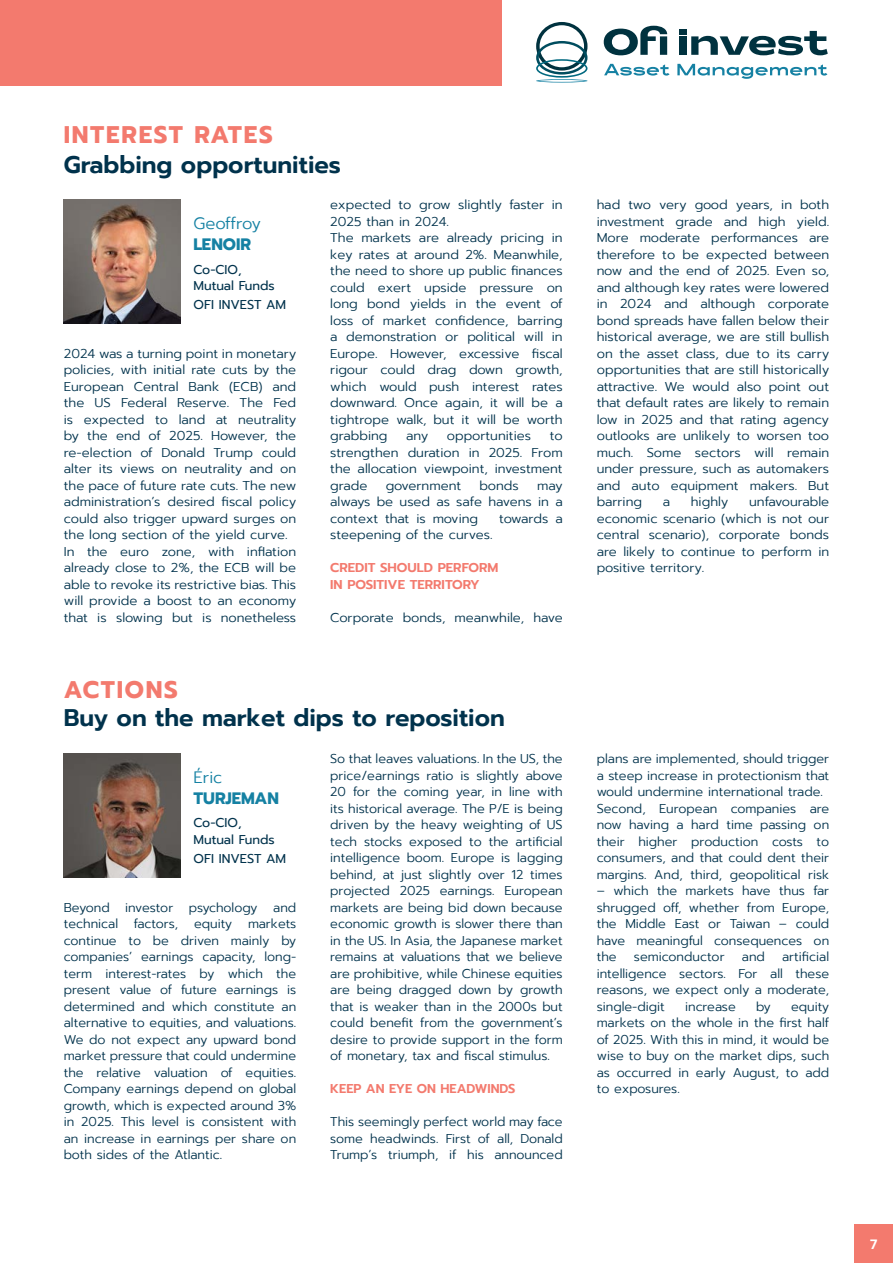
<style>
.page{position:relative;width:893px;height:1263px;background:#fff}
.page>*{position:absolute;margin:0;border:0;box-sizing:border-box;transform-origin:0 0}
.t1{font:600 24px "Prompt";color:#00324c}
.t2{font:700 24px "Prompt";letter-spacing:.07em;color:#f37a6e}
.NOM{font:300 16.5px/21px "Prompt";letter-spacing:-.015em;color:#1581a3}
.NOM-2{font:700 16.5px/21px "Prompt";color:#1581a3}
.t3{font:600 13.5px "Prompt";color:#fff}
.TEXTE_COURANT{font:300 12.75px/16.5px "Prompt";color:#00324c;text-align:justify}
.FONCTION{font:12.75px/16.5px "Prompt";color:#00324c}
.TEXTE_COURANT-2{font:600 12.75px/16.5px "Prompt";color:#f37a6e}
.s1{font-weight:700}
.s2{font-weight:300}
</style>
<div class="page">
<div style="left:855px;top:1225px;width:38px;height:38px;background:#f37a6e"></div>
<div style="left:0;top:0;width:502px;height:85px;background:#f37a6e"></div>
<svg style="left:536px;top:22px;width:51px;height:56px"></svg>
<svg style="left:536px;top:79px;width:51px;height:4px"></svg>
<hr style="left:538px;top:80px;width:47px;height:2px;background:#1581a3;border-radius:50%">
<svg style="left:604px;top:64px;width:65px;height:12px"></svg>
<svg style="left:677px;top:64px;width:150px;height:15px"></svg>
<svg style="left:604px;top:26px;width:63px;height:29px"></svg>
<svg style="left:679px;top:29px;width:149px;height:26px"></svg>
<img style="left:64px;top:200px;width:116px;height:124px">
<img style="left:64px;top:754px;width:116px;height:124px">
<p class="t2" style="left:64px;top:117px;width:210px">INTEREST RATES</p>
<p class="t1" style="left:64px;top:147px;width:279px">Grabbing opportunities</p>
<p class="NOM" style="left:193px;top:213px;width:69px">Geoffroy<br><span class="s1">LENOIR</span></p>
<p class="FONCTION" style="left:193px;top:261px;width:83px">Co-CIO,<br>Mutual Funds</p>
<p class="FONCTION" style="left:193px;top:296px;width:94px">OFI INVEST AM</p>
<p class="TEXTE_COURANT" style="left:64px;top:345px;width:234px">2024 was a turning point in monetary policies, with initial rate cuts by the European Central Bank (ECB) and the US Federal Reserve. The Fed is expected to land at neutrality by the end of 2025. However, the re-election of Donald Trump could alter its views on neutrality and on the pace of future rate cuts. The new administration’s desired fiscal policy could also trigger upward surges on the long section of the yield curve.</p>
<p class="TEXTE_COURANT" style="left:64px;top:543px;width:234px">In the euro zone, with inflation already close to 2%, the ECB will be able to revoke its restrictive bias. This will provide a boost to an economy that is slowing but is nonetheless</p>
<p class="t2" style="left:64px;top:671px;width:116px">ACTIONS</p>
<p class="TEXTE_COURANT" style="left:330px;top:197px;width:234px">expected to grow slightly faster in<br>2025 than in 2024.</p>
<p class="TEXTE_COURANT" style="left:330px;top:230px;width:234px">The markets are already pricing in key rates at around 2%. Meanwhile, the need to shore up public finances could exert upside pressure on long bond yields in the event of loss of market confidence, barring a demonstration or political will in Europe. However, excessive fiscal rigour could drag down growth, which would push interest rates downward. Once again, it will be a tightrope walk, but it will be worth grabbing</p>
<p class="TEXTE_COURANT" style="left:406px;top:428px;width:24px">any</p>
<p class="TEXTE_COURANT" style="left:447px;top:428px;width:86px">opportunities</p>
<p class="TEXTE_COURANT" style="left:330px;top:428px;width:234px;text-indent:219px">to strengthen duration in 2025. From the allocation viewpoint, investment grade</p>
<p class="TEXTE_COURANT" style="left:386px;top:477px;width:77px">government</p>
<p class="TEXTE_COURANT" style="left:480px;top:477px;width:41px">bonds</p>
<p class="TEXTE_COURANT" style="left:330px;top:477px;width:234px;text-indent:207px">may always be used as safe havens in a context that is moving</p>
<p class="TEXTE_COURANT" style="left:499px;top:510px;width:65px">towards a</p>
<p class="TEXTE_COURANT" style="left:330px;top:527px;width:164px">steepening of the curves.</p>
<p class="TEXTE_COURANT-2" style="left:330px;top:560px;width:170px">CREDIT SHOULD PERFORM<br>IN POSITIVE TERRITORY</p>
<p class="TEXTE_COURANT" style="left:330px;top:609px;width:234px">Corporate bonds, meanwhile, have</p>
<p class="t1" style="left:64px;top:700px;width:443px">Buy on the market dips to reposition</p>
<p class="NOM-2" style="left:193px;top:767px;width:87px"><span class="s2">Éric<br></span>TURJEMAN</p>
<p class="FONCTION" style="left:193px;top:815px;width:83px">Co-CIO,<br>Mutual Funds</p>
<p class="FONCTION" style="left:193px;top:850px;width:94px">OFI INVEST AM</p>
<p class="TEXTE_COURANT" style="left:64px;top:899px;width:234px">Beyond investor psychology and technical factors, equity markets continue to be driven mainly by companies’ earnings capacity, long&shy;term interest-rates by which the present value of future earnings is determined and which constitute an alternative to equities, and valuations.</p>
<p class="TEXTE_COURANT" style="left:64px;top:1031px;width:234px">We do not expect any upward bond market pressure that could undermine the relative valuation of equities.<br>Company earnings depend on global growth, which is expected around 3% in 2025. This level is consistent with an increase in earnings per share on both sides of the Atlantic.</p>
<p class="TEXTE_COURANT" style="left:330px;top:751px;width:234px">So that leaves valuations. In the US, the price/earnings ratio is slightly above 20 for the coming year, in line with its historical average. The P/E is being driven by the heavy weighting of US tech stocks exposed to the artificial intelligence boom. Europe is lagging behind, at just slightly over 12 times projected 2025 earnings. European markets are being bid down because economic growth is slower there than in the US. In Asia, the Japanese market remains at valuations that we believe are prohibitive, while Chinese equities are being dragged down by growth that is weaker than in the 2000s but could benefit from the government’s desire to provide support in the form of monetary, tax and fiscal stimulus.</p>
<p class="TEXTE_COURANT-2" style="left:330px;top:1081px;width:186px">KEEP AN EYE ON HEADWINDS</p>
<p class="TEXTE_COURANT" style="left:330px;top:1114px;width:234px">This seemingly perfect world may face some headwinds. First of all, Donald Trump’s triumph, if his announced</p>
<p class="TEXTE_COURANT" style="left:597px;top:197px;width:234px">had two very good years, in both investment grade and high yield.<br>More moderate performances are therefore to be expected between now and the end of 2025. Even so, and although key rates were lowered in 2024 and although corporate bond spreads have fallen below their historical average, we are still bullish on the asset class, due to its carry opportunities that are still historically attractive. We would also point out that default rates are likely to remain low in 2025 and that rating agency outlooks are unlikely to worsen too much. Some sectors will remain under pressure, such as automakers and auto equipment makers. But barring</p>
<p class="TEXTE_COURANT" style="left:597px;top:494px;width:234px;text-indent:152px">unfavourable economic scenario (which is not our central scenario), corporate bonds are likely to continue to perform in positive territory.</p>
<p class="TEXTE_COURANT" style="left:663px;top:494px;width:9px">a</p>
<p class="TEXTE_COURANT" style="left:691px;top:494px;width:39px">highly</p>
<p class="TEXTE_COURANT" style="left:597px;top:751px;width:234px">plans are implemented, should trigger a steep increase in protectionism that would undermine international trade.</p>
<p class="TEXTE_COURANT" style="left:597px;top:800px;width:234px">Second, European companies are now having a hard time passing on their higher production costs to consumers, and that could dent their margins. And, third, geopolitical risk</p>
<p class="TEXTE_COURANT" style="left:597px;top:883px;width:234px">– which the markets have thus far shrugged off, whether from Europe, the Middle East or Taiwan – could have meaningful consequences on the</p>
<p class="TEXTE_COURANT" style="left:597px;top:949px;width:234px;text-indent:185px">artificial intelligence sectors. For all these reasons, we expect only a moderate, single-digit</p>
<p class="TEXTE_COURANT" style="left:634px;top:949px;width:92px">semiconductor</p>
<p class="TEXTE_COURANT" style="left:742px;top:949px;width:25px">and</p>
<p class="TEXTE_COURANT" style="left:685px;top:998px;width:52px">increase</p>
<p class="TEXTE_COURANT" style="left:756px;top:998px;width:16px">by</p>
<p class="TEXTE_COURANT" style="left:597px;top:998px;width:234px;text-indent:194px">equity markets on the whole in the first half of 2025. With this in mind, it would be wise to buy on the market dips, such as occurred in early August, to add to exposures.</p>
<p class="t3" style="left:870px;top:1234px;width:9px">7</p>
</div>
